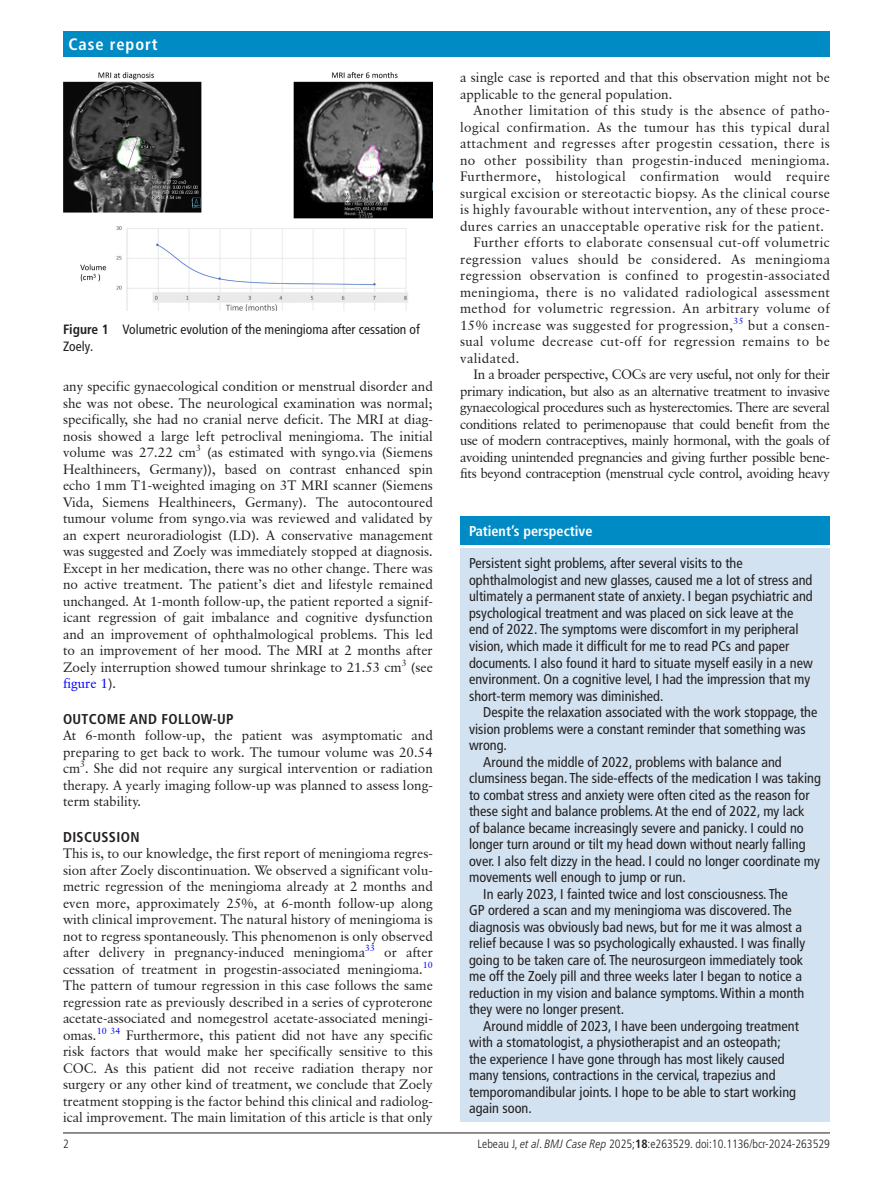
<style>
.page{position:relative;width:893px;height:1191px;background:#fff}
.page>*{position:absolute;margin:0;border:0;box-sizing:border-box;transform-origin:0 0}
.t1{font:700 condensed 16.5px "Frutiger LT Pro";letter-spacing:.055em;color:#fff}
.t2{font:condensed 14.25px/16.5px "Frutiger LT Pro";color:#231f20}
.t3{font:700 condensed 14.25px "Frutiger LT Pro";letter-spacing:.025em;color:#231f20}
.t4{font:700 condensed 14.25px "Frutiger LT Pro";color:#fff}
.t5{font:13.5px/16.5px "Classical Garamond BT";letter-spacing:.025em;color:#231f20;text-align:justify}
.t6{font:13.5px "Classical Garamond BT";letter-spacing:-.025em;color:#231f20}
.t7{font:13.5px/16.5px "Classical Garamond BT";color:#231f20}
.t8{font:condensed 13.5px/16.5px "Frutiger LT Pro";color:#231f20}
.t9{font:300 condensed 12px "Frutiger LT Pro";color:#231f20}
.s1{font-weight:700}
.s2{color:#00f}
.s3{font-style:italic}
</style>
<div class="page">
<hr style="left:63px;top:1132px;width:767px;height:1px;background:#231f20">
<div style="left:63px;top:31px;width:767px;height:25px;background:#008bc5"></div>
<img style="left:63px;top:72px;width:370px;height:238px">
<div style="left:460px;top:516px;width:370px;height:28px;background:#008bc5"></div>
<div style="left:460px;top:549px;width:370px;height:573px;background:#d2e2f0"></div>
<p class="t1" style="left:69px;top:34px;width:91px">Case report</p>
<p class="t8" style="left:63px;top:321px;width:358px"><span class="s1">Figure 1</span> Volumetric evolution of the meningioma after cessation of<br>Zoely.</p>
<p class="t5" style="left:63px;top:378px;width:371px">any specific gynaecological condition or menstrual disorder and she was not obese. The neurological examination was normal; specifically, she had no cranial nerve deficit. The MRI at diag&shy;nosis showed a large left petroclival meningioma. The initial volume was 27.22 cm<sup>3</sup> (as estimated with syngo.via (Siemens Healthineers, Germany)), based on contrast enhanced spin echo 1mm T1-weighted imaging on 3T MRI scanner (Siemens Vida, Siemens Healthineers, Germany). The autocontoured tumour volume from syngo.via was reviewed and validated by an expert neuroradiologist (LD). A conservative management was suggested and Zoely was immediately stopped at diagnosis.<br>Except in her medication, there was no other change. There was no active treatment. The patient’s diet and lifestyle remained unchanged. At 1-month follow-up, the patient reported a signif&shy;icant regression of gait imbalance and cognitive dysfunction and an improvement of ophthalmological problems. This led to an improvement of her mood. The MRI at 2 months after Zoely interruption showed tumour shrinkage to 21.53 cm<sup>3</sup> (see <span class="s2">figure 1</span>).</p>
<p class="t3" style="left:63px;top:710px;width:172px">OUTCOME AND FOLLOW-UP</p>
<p class="t5" style="left:63px;top:727px;width:371px">At 6-month follow-up, the patient was asymptomatic and preparing to get back to work. The tumour volume was 20.54 cm<sup>3</sup>. She did not require any surgical intervention or radiation therapy. A yearly imaging follow-up was planned to assess long&shy;term stability.</p>
<p class="t3" style="left:63px;top:828px;width:78px">DISCUSSION</p>
<p class="t5" style="left:63px;top:845px;width:371px">This is, to our knowledge, the first report of meningioma regres&shy;sion after Zoely discontinuation. We observed a significant volu&shy;metric regression of the meningioma already at 2 months and even more, approximately 25%, at 6-month follow-up along with clinical improvement. The natural history of meningioma is not to regress spontaneously. This phenomenon is only observed after delivery in pregnancy-induced meningioma<sup>33</sup></p>
<p class="t5" style="left:63px;top:944px;width:371px;text-indent:321px">or after cessation of treatment in progestin-associated meningioma.<sup>10<br></sup>The pattern of tumour regression in this case follows the same regression rate as previously described in a series of cyproterone acetate-associated and nomegestrol acetate-associated meningi&shy;omas.<sup>10</sup> <sup>34</sup> Furthermore, this patient did not have any specific risk factors that would make her specifically sensitive to this COC. As this patient did not receive radiation therapy nor surgery or any other kind of treatment, we conclude that Zoely treatment stopping is the factor behind this clinical and radiolog&shy;ical improvement. The main limitation of this article is that only</p>
<p class="t7" style="left:460px;top:69px;width:371px">a single case is reported and that this observation might not be applicable to the general population.</p>
<p class="t5" style="left:474px;top:102px;width:358px">Another limitation of this study is the absence of patho-</p>
<p class="t5" style="left:460px;top:119px;width:371px">logical confirmation. As the tumour has this typical dural</p>
<p class="t5" style="left:460px;top:135px;width:371px">attachment and regresses after progestin cessation, there is</p>
<p class="t5" style="left:460px;top:152px;width:371px">no other possibility than progestin-induced meningioma.</p>
<p class="t5" style="left:460px;top:168px;width:371px">Furthermore, histological confirmation would require</p>
<p class="t5" style="left:460px;top:185px;width:371px">surgical excision or stereotactic biopsy. As the clinical course</p>
<p class="t5" style="left:460px;top:201px;width:371px">is highly favourable without intervention, any of these proce-</p>
<p class="t5" style="left:460px;top:218px;width:366px">dures carries an unacceptable operative risk for the patient.</p>
<p class="t5" style="left:474px;top:234px;width:358px">Further efforts to elaborate consensual cut-off volumetric</p>
<p class="t5" style="left:460px;top:251px;width:371px">regression values should be considered. As meningioma</p>
<p class="t5" style="left:460px;top:267px;width:371px">regression observation is confined to progestin-associated</p>
<p class="t5" style="left:460px;top:284px;width:371px">meningioma, there is no validated radiological assessment</p>
<p class="t5" style="left:460px;top:300px;width:371px">method for volumetric regression. An arbitrary volume of</p>
<p class="t5" style="left:460px;top:317px;width:371px">15% increase was suggested for progression,<sup>35</sup> but a consen-</p>
<p class="t5" style="left:460px;top:333px;width:371px">sual volume decrease cut-off for regression remains to be</p>
<p class="t5" style="left:460px;top:350px;width:61px">validated.</p>
<p class="t6" style="left:474px;top:366px;width:358px">In a broader perspective, COCs are very useful, not only for their</p>
<p class="t6" style="left:460px;top:383px;width:371px">primary indication, but also as an alternative treatment to invasive</p>
<p class="t6" style="left:460px;top:399px;width:371px">gynaecological procedures such as hysterectomies. There are several</p>
<p class="t6" style="left:460px;top:416px;width:371px">conditions related to perimenopause that could benefit from the</p>
<p class="t6" style="left:460px;top:432px;width:371px">use of modern contraceptives, mainly hormonal, with the goals of</p>
<p class="t6" style="left:460px;top:449px;width:371px">avoiding unintended pregnancies and giving further possible bene-</p>
<p class="t6" style="left:460px;top:465px;width:371px">fits beyond contraception (menstrual cycle control, avoiding heavy</p>
<p class="t4" style="left:469px;top:522px;width:125px">Patient’s perspective</p>
<p class="t2" style="left:469px;top:555px;width:345px">Persistent sight problems, after several visits to the ophthalmologist and new glasses, caused me a lot of stress and ultimately a permanent state of anxiety. I began psychiatric and psychological treatment and was placed on sick leave at the end of 2022. The symptoms were discomfort in my peripheral vision, which made it difficult for me to read PCs and paper documents. I also found it hard to situate myself easily in a new environment. On a cognitive level, I had the impression that my short-term memory was diminished.</p>
<p class="t2" style="left:483px;top:704px;width:336px">Despite the relaxation associated with the work stoppage, the</p>
<p class="t2" style="left:469px;top:720px;width:338px">vision problems were a constant reminder that something was</p>
<p class="t2" style="left:469px;top:737px;width:39px">wrong.</p>
<p class="t2" style="left:483px;top:753px;width:300px">Around the middle of 2022, problems with balance and</p>
<p class="t2" style="left:469px;top:770px;width:353px">clumsiness began. The side-effects of the medication I was taking</p>
<p class="t2" style="left:469px;top:786px;width:342px">to combat stress and anxiety were often cited as the reason for</p>
<p class="t2" style="left:469px;top:803px;width:337px">these sight and balance problems. At the end of 2022, my lack</p>
<p class="t2" style="left:469px;top:819px;width:336px">of balance became increasingly severe and panicky. I could no</p>
<p class="t2" style="left:469px;top:836px;width:338px">longer turn around or tilt my head down without nearly falling</p>
<p class="t2" style="left:469px;top:852px;width:352px">over. I also felt dizzy in the head. I could no longer coordinate my</p>
<p class="t2" style="left:469px;top:869px;width:218px">movements well enough to jump or run.</p>
<p class="t2" style="left:483px;top:885px;width:306px">In early 2023, I fainted twice and lost consciousness. The</p>
<p class="t2" style="left:469px;top:902px;width:324px">GP ordered a scan and my meningioma was discovered. The</p>
<p class="t2" style="left:469px;top:918px;width:335px">diagnosis was obviously bad news, but for me it was almost a</p>
<p class="t2" style="left:469px;top:935px;width:338px">relief because I was so psychologically exhausted. I was finally</p>
<p class="t2" style="left:469px;top:951px;width:336px">going to be taken care of. The neurosurgeon immediately took</p>
<p class="t2" style="left:469px;top:968px;width:334px">me off the Zoely pill and three weeks later I began to notice a</p>
<p class="t2" style="left:469px;top:984px;width:337px">reduction in my vision and balance symptoms. Within a month</p>
<p class="t2" style="left:469px;top:1001px;width:157px">they were no longer present.</p>
<p class="t2" style="left:483px;top:1017px;width:317px">Around middle of 2023, I have been undergoing treatment</p>
<p class="t2" style="left:469px;top:1034px;width:313px">with a stomatologist, a physiotherapist and an osteopath;</p>
<p class="t2" style="left:469px;top:1050px;width:317px">the experience I have gone through has most likely caused</p>
<p class="t2" style="left:469px;top:1067px;width:308px">many tensions, contractions in the cervical, trapezius and</p>
<p class="t2" style="left:469px;top:1083px;width:329px">temporomandibular joints. I hope to be able to start working</p>
<p class="t2" style="left:469px;top:1100px;width:64px">again soon.</p>
<p class="t9" style="left:63px;top:1136px;width:7px">2</p>
<p class="t9" style="left:478px;top:1136px;width:354px">Lebeau J, <span class="s3">et al</span>. <span class="s3">BMJ Case Rep</span> 2025;<span class="s1">18</span>:e263529. doi:10.1136/bcr-2024-263529</p>
</div>
